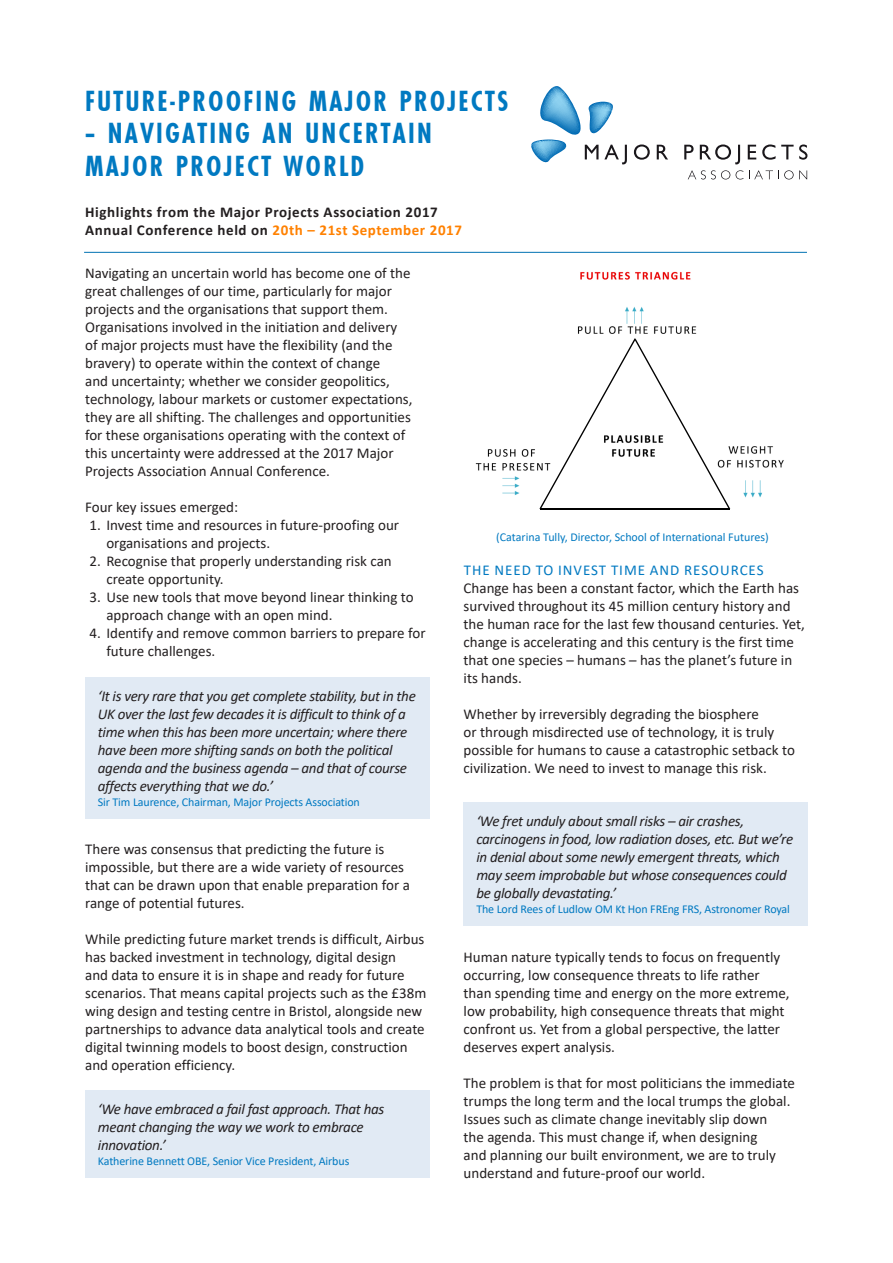
<style>
.page{position:relative;width:893px;height:1263px;background:#fff}
.page>*{position:absolute;margin:0;border:0;box-sizing:border-box;transform-origin:0 0}
.titlebox{font:700 condensed 27px/32.4px "Futurist";letter-spacing:.08em;color:#0079c1}
.body{font:15px/18px "Calibri";color:#231f20}
.t1{font:italic 15px/18px "Calibri";letter-spacing:-.02em;color:#231f20}
.numberbullet{font:15px/18px "Calibri";color:#231f20}
.strap{font:700 15px/18px "Calibri";letter-spacing:.04em;color:#231f20}
.subhead{font:15px "Calibri";letter-spacing:.065em;color:#0079c1}
.attrib{font:12px "Calibri";letter-spacing:-.01em;color:#0079c1}
.s1{color:#ff8100}
</style>
<div class="page">
<div style="left:85px;top:677px;width:344px;height:141px;background:#e1eaf4"></div>
<div style="left:85px;top:1090px;width:344px;height:87px;background:#e1eaf4"></div>
<div style="left:464px;top:802px;width:344px;height:123px;background:#e1eaf4"></div>
<svg style="left:531px;top:86px;width:96px;height:78px"></svg>
<svg style="left:634px;top:144px;width:16px;height:16px"></svg>
<svg style="left:657px;top:145px;width:11px;height:14px"></svg>
<svg style="left:684px;top:145px;width:10px;height:14px"></svg>
<svg style="left:700px;top:144px;width:40px;height:20px"></svg>
<svg style="left:748px;top:145px;width:8px;height:14px"></svg>
<svg style="left:762px;top:144px;width:45px;height:16px"></svg>
<svg style="left:688px;top:170px;width:42px;height:9px"></svg>
<svg style="left:736px;top:170px;width:7px;height:9px"></svg>
<svg style="left:749px;top:170px;width:58px;height:9px"></svg>
<hr style="left:84px;top:252px;width:723px;height:1px;background:#0072b2">
<img style="left:475px;top:271px;width:309px;height:239px">
<img style="left:539px;top:338px;width:191px;height:171px">
<p class="titlebox" style="left:85px;top:85px;width:425px">FUTURE-PROOFING MAJOR PROJECTS</p>
<p class="titlebox" style="left:85px;top:117px;width:348px">– NAVIGATING AN UNCERTAIN<br>MAJOR PROJECT WORLD</p>
<p class="strap" style="left:85px;top:203px;width:379px">Highlights from the Major Projects Association 2017<br>Annual Conference held on <span class="s1">20th – 21st September 2017</span></p>
<p class="body" style="left:85px;top:264px;width:329px">Navigating an uncertain world has become one of the great challenges of our time, particularly for major projects and the organisations that support them.<br>Organisations involved in the initiation and delivery of major projects must have the flexibility (and the bravery) to operate within the context of change<br>and uncertainty; whether we consider geopolitics, technology, labour markets or customer expectations, they are all shifting. The challenges and opportunities for these organisations operating with the context of this uncertainty were addressed at the 2017 Major Projects Association Annual Conference.</p>
<p class="body" style="left:85px;top:498px;width:154px">Four key issues emerged:</p>
<p class="numberbullet" style="left:106px;top:516px;width:294px;text-indent:-17px">1. Invest time and resources in future-proofing our organisations and projects.</p>
<p class="numberbullet" style="left:106px;top:552px;width:287px;text-indent:-17px">2. Recognise that properly understanding risk can create opportunity.</p>
<p class="numberbullet" style="left:106px;top:588px;width:309px;text-indent:-17px">3. Use new tools that move beyond linear thinking to approach change with an open mind.</p>
<p class="numberbullet" style="left:106px;top:624px;width:321px;text-indent:-17px">4. Identify and remove common barriers to prepare for future challenges.</p>
<p class="t1" style="left:98px;top:686px;width:319px">‘It is very rare that you get complete stability, but in the UK over the last few decades it is difficult to think of a time when this has been more uncertain; where there have been more shifting sands on both the political agenda and the business agenda – and that of course affects everything that we do.’</p>
<p class="attrib" style="left:98px;top:793px;width:263px">Sir Tim Laurence, Chairman, Major Projects Association</p>
<p class="body" style="left:85px;top:840px;width:326px">There was consensus that predicting the future is impossible, but there are a wide variety of resources that can be drawn upon that enable preparation for a range of potential futures.</p>
<p class="body" style="left:85px;top:930px;width:343px">While predicting future market trends is difficult, Airbus has backed investment in technology, digital design<br>and data to ensure it is in shape and ready for future scenarios. That means capital projects such as the £38m wing design and testing centre in Bristol, alongside new partnerships to advance data analytical tools and create digital twinning models to boost design, construction and operation efficiency.</p>
<p class="t1" style="left:98px;top:1100px;width:288px">‘We have embraced a fail fast approach. That has meant changing the way we work to embrace innovation.’</p>
<p class="attrib" style="left:98px;top:1152px;width:253px">Katherine Bennett OBE, Senior Vice President, Airbus</p>
<p class="attrib" style="left:496px;top:529px;width:274px">(Catarina Tully, Director, School of International Futures)</p>
<p class="subhead" style="left:464px;top:559px;width:301px">THE NEED TO INVEST TIME AND RESOURCES</p>
<p class="body" style="left:464px;top:578px;width:343px">Change has been a constant factor, which the Earth has survived throughout its 45 million century history and the human race for the last few thousand centuries. Yet, change is accelerating and this century is the first time that one species – humans – has the planet’s future in its hands.</p>
<p class="body" style="left:464px;top:704px;width:333px">Whether by irreversibly degrading the biosphere<br>or through misdirected use of technology, it is truly possible for humans to cause a catastrophic setback to civilization. We need to invest to manage this risk.</p>
<p class="t1" style="left:476px;top:812px;width:318px">‘We fret unduly about small risks – air crashes, carcinogens in food, low radiation doses, etc. But we’re in denial about some newly emergent threats, which may seem improbable but whose consequences could be globally devastating.’</p>
<p class="attrib" style="left:476px;top:900px;width:315px">The Lord Rees of Ludlow OM Kt Hon FREng FRS, Astronomer Royal</p>
<p class="body" style="left:464px;top:947px;width:328px">Human nature typically tends to focus on frequently occurring, low consequence threats to life rather than spending time and energy on the more extreme, low probability, high consequence threats that might confront us. Yet from a global perspective, the latter deserves expert analysis.</p>
<p class="body" style="left:464px;top:1073px;width:333px">The problem is that for most politicians the immediate trumps the long term and the local trumps the global.<br>Issues such as climate change inevitably slip down<br>the agenda. This must change if, when designing<br>and planning our built environment, we are to truly understand and future-proof our world.</p>
</div>
